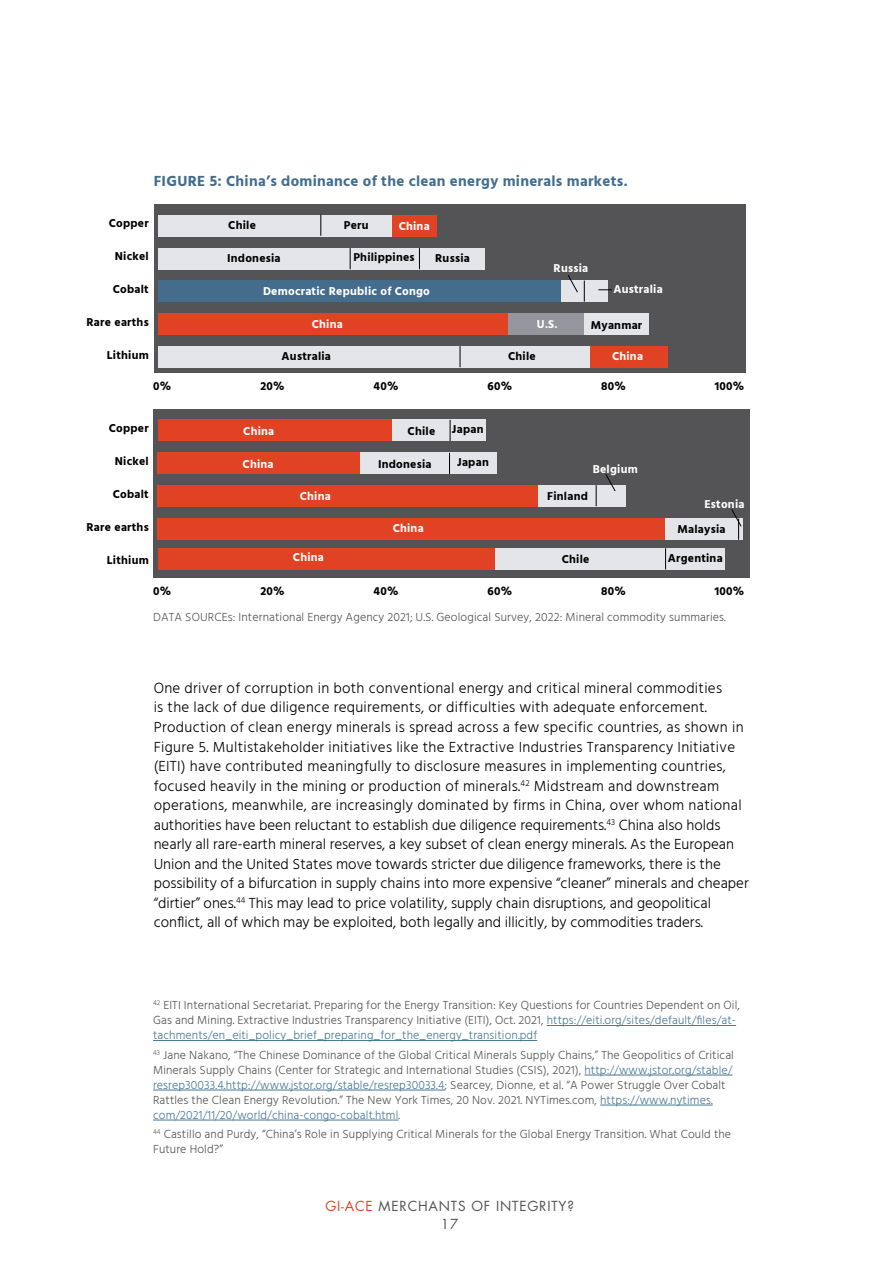
<style>
.page{position:relative;width:893px;height:1263px;background:#fff}
.page>*{position:absolute;margin:0;border:0;box-sizing:border-box;transform-origin:0 0}
.t1{font:300 15px/19.5px "Hind";letter-spacing:.02em;color:#000}
.t2{font:700 15px "Hind";letter-spacing:.02em;color:#446d8d}
.t3{font:13.5px/18px "Futura";letter-spacing:.06em;color:#545456;text-align:center}
.t4{font:300 12px/15px "Hind";letter-spacing:.01em;color:#545456}
.t5{font:700 11.7px "Hind";letter-spacing:.02em;color:#000}
.t6{font:700 11.7px "Hind";letter-spacing:.02em;color:#fff}
.s1{color:#477798}
.s2{color:#e14223}
</style>
<div class="page">
<hr style="left:547px;top:1025px;width:189px;height:1px;background:#477798">
<hr style="left:153px;top:1040px;width:384px;height:1px;background:#477798">
<hr style="left:584px;top:1075px;width:148px;height:1px;background:#477798">
<hr style="left:153px;top:1090px;width:292px;height:1px;background:#477798">
<hr style="left:600px;top:1105px;width:113px;height:1px;background:#477798">
<hr style="left:153px;top:1120px;width:246px;height:1px;background:#477798">
<div style="left:154px;top:204px;width:591px;height:169px;background:#545456"></div>
<div style="left:390px;top:215px;width:47px;height:21px;background:#e14223"></div>
<div style="left:158px;top:215px;width:233px;height:21px;background:#e4e5e8"></div>
<div style="left:158px;top:248px;width:326px;height:21px;background:#e4e5e8"></div>
<div style="left:589px;top:347px;width:79px;height:21px;background:#e14223"></div>
<div style="left:158px;top:347px;width:431px;height:21px;background:#e4e5e8"></div>
<div style="left:158px;top:281px;width:403px;height:21px;background:#446d8d"></div>
<div style="left:562px;top:281px;width:46px;height:21px;background:#e4e5e8"></div>
<div style="left:158px;top:314px;width:351px;height:21px;background:#e14223"></div>
<div style="left:508px;top:314px;width:76px;height:21px;background:#94959d"></div>
<div style="left:584px;top:314px;width:64px;height:21px;background:#e4e5e8"></div>
<svg style="left:460px;top:346px;width:1px;height:21px"></svg>
<svg style="left:584px;top:280px;width:1px;height:22px"></svg>
<svg style="left:350px;top:248px;width:1px;height:21px"></svg>
<svg style="left:419px;top:248px;width:1px;height:21px"></svg>
<svg style="left:321px;top:215px;width:1px;height:21px"></svg>
<svg style="left:567px;top:275px;width:11px;height:18px"></svg>
<svg style="left:598px;top:289px;width:14px;height:1px"></svg>
<div style="left:154px;top:409px;width:596px;height:169px;background:#545456"></div>
<div style="left:158px;top:518px;width:508px;height:21px;background:#e14223"></div>
<div style="left:665px;top:518px;width:77px;height:21px;background:#e4e5e8"></div>
<div style="left:158px;top:485px;width:381px;height:21px;background:#e14223"></div>
<div style="left:538px;top:485px;width:87px;height:21px;background:#e4e5e8"></div>
<svg style="left:596px;top:485px;width:1px;height:21px"></svg>
<svg style="left:731px;top:509px;width:11px;height:31px"></svg>
<svg style="left:605px;top:474px;width:11px;height:18px"></svg>
<div style="left:158px;top:548px;width:339px;height:21px;background:#e14223"></div>
<div style="left:496px;top:548px;width:229px;height:21px;background:#e4e5e8"></div>
<svg style="left:665px;top:548px;width:1px;height:21px"></svg>
<div style="left:158px;top:453px;width:203px;height:21px;background:#e14223"></div>
<div style="left:360px;top:453px;width:137px;height:21px;background:#e4e5e8"></div>
<svg style="left:449px;top:453px;width:1px;height:21px"></svg>
<div style="left:158px;top:420px;width:234px;height:21px;background:#e14223"></div>
<div style="left:392px;top:420px;width:94px;height:21px;background:#e4e5e8"></div>
<svg style="left:450px;top:420px;width:1px;height:21px"></svg>
<p class="t2" style="left:154px;top:172px;width:475px">FIGURE 5: China’s dominance of the clean energy minerals markets.</p>
<p class="t5" style="left:109px;top:217px;width:41px">Copper</p>
<p class="t5" style="left:115px;top:249px;width:36px">Nickel</p>
<p class="t5" style="left:113px;top:282px;width:38px">Cobalt</p>
<p class="t5" style="left:87px;top:315px;width:64px">Rare earths</p>
<p class="t5" style="left:107px;top:348px;width:43px">Lithium</p>
<p class="t6" style="left:612px;top:349px;width:33px">China</p>
<p class="t5" style="left:228px;top:218px;width:29px">Chile</p>
<p class="t5" style="left:344px;top:218px;width:26px">Peru</p>
<p class="t5" style="left:227px;top:251px;width:55px">Indonesia</p>
<p class="t5" style="left:353px;top:250px;width:63px">Philippines</p>
<p class="t6" style="left:399px;top:219px;width:33px">China</p>
<p class="t5" style="left:435px;top:251px;width:36px">Russia</p>
<p class="t6" style="left:554px;top:261px;width:36px">Russia</p>
<p class="t6" style="left:613px;top:283px;width:51px">Australia</p>
<p class="t5" style="left:591px;top:318px;width:53px">Myanmar</p>
<p class="t6" style="left:263px;top:284px;width:168px">Democratic Republic of Congo</p>
<p class="t6" style="left:312px;top:317px;width:33px">China</p>
<p class="t6" style="left:537px;top:317px;width:22px">U.S.</p>
<p class="t5" style="left:282px;top:349px;width:51px">Australia</p>
<p class="t5" style="left:508px;top:349px;width:29px">Chile</p>
<p class="t5" style="left:153px;top:379px;width:20px">0%</p>
<p class="t5" style="left:260px;top:379px;width:26px">20%</p>
<p class="t5" style="left:374px;top:379px;width:26px">40%</p>
<p class="t5" style="left:487px;top:379px;width:26px">60%</p>
<p class="t5" style="left:601px;top:379px;width:26px">80%</p>
<p class="t5" style="left:715px;top:379px;width:31px">100%</p>
<p class="t5" style="left:109px;top:421px;width:41px">Copper</p>
<p class="t5" style="left:115px;top:454px;width:36px">Nickel</p>
<p class="t5" style="left:113px;top:487px;width:38px">Cobalt</p>
<p class="t5" style="left:87px;top:520px;width:64px">Rare earths</p>
<p class="t5" style="left:107px;top:553px;width:43px">Lithium</p>
<p class="t6" style="left:243px;top:424px;width:33px">China</p>
<p class="t5" style="left:408px;top:424px;width:29px">Chile</p>
<p class="t5" style="left:452px;top:422px;width:33px">Japan</p>
<p class="t6" style="left:243px;top:457px;width:33px">China</p>
<p class="t5" style="left:378px;top:457px;width:55px">Indonesia</p>
<p class="t5" style="left:457px;top:455px;width:33px">Japan</p>
<p class="t6" style="left:593px;top:462px;width:47px">Belgium</p>
<p class="t6" style="left:300px;top:489px;width:33px">China</p>
<p class="t5" style="left:547px;top:489px;width:42px">Finland</p>
<p class="t6" style="left:704px;top:497px;width:42px">Estonia</p>
<p class="t6" style="left:393px;top:521px;width:33px">China</p>
<p class="t5" style="left:677px;top:522px;width:50px">Malaysia</p>
<p class="t6" style="left:293px;top:550px;width:33px">China</p>
<p class="t5" style="left:562px;top:552px;width:29px">Chile</p>
<p class="t5" style="left:668px;top:551px;width:56px">Argentina</p>
<p class="t5" style="left:153px;top:584px;width:20px">0%</p>
<p class="t5" style="left:260px;top:584px;width:26px">20%</p>
<p class="t5" style="left:374px;top:584px;width:26px">40%</p>
<p class="t5" style="left:487px;top:584px;width:26px">60%</p>
<p class="t5" style="left:601px;top:584px;width:26px">80%</p>
<p class="t5" style="left:715px;top:584px;width:31px">100%</p>
<p class="t4" style="left:153px;top:610px;width:574px">DATA SOURCEs: International Energy Agency 2021; U.S. Geological Survey, 2022: Mineral commodity summaries.</p>
<p class="t1" style="left:154px;top:679px;width:597px">One driver of corruption in both conventional energy and critical mineral commodities<br>is the lack of due diligence requirements, or difficulties with adequate enforcement.<br>Production of clean energy minerals is spread across a few specific countries, as shown in Figure 5. Multistakeholder initiatives like the Extractive Industries Transparency Initiative (EITI) have contributed meaningfully to disclosure measures in implementing countries, focused heavily in the mining or production of minerals.<sup>42</sup> Midstream and downstream operations, meanwhile, are increasingly dominated by firms in China, over whom national authorities have been reluctant to establish due diligence requirements.<sup>43</sup> China also holds nearly all rare-earth mineral reserves, a key subset of clean energy minerals. As the European Union and the United States move towards stricter due diligence frameworks, there is the possibility of a bifurcation in supply chains into more expensive “cleaner” minerals and cheaper “dirtier” ones.<sup>44</sup> This may lead to price volatility, supply chain disruptions, and geopolitical conflict, all of which may be exploited, both legally and illicitly, by commodities traders.</p>
<p class="t4" style="left:153px;top:998px;width:588px"><sup>42</sup> EITI International Secretariat. Preparing for the Energy Transition: Key Questions for Countries Dependent on Oil,<br>Gas and Mining. Extractive Industries Transparency Initiative (EITI), Oct. 2021, <span class="s1">https://eiti.org/sites/default/files/at&shy;tachments/en_eiti_policy_brief_preparing_for_the_energy_transition.pdf</span></p>
<p class="t4" style="left:153px;top:1048px;width:582px"><sup>43</sup> Jane Nakano, “The Chinese Dominance of the Global Critical Minerals Supply Chains,” The Geopolitics of Critical Minerals Supply Chains (Center for Strategic and International Studies (CSIS), 2021), <span class="s1">http://www.jstor.org/stable/ resrep30033.4.http://www.jstor.org/stable/resrep30033.4</span>; Searcey, Dionne, et al. “A Power Struggle Over Cobalt Rattles the Clean Energy Revolution.” The New York Times, 20 Nov. 2021. NYTimes.com, <span class="s1">https://www.nytimes. com/2021/11/20/world/china-congo-cobalt.html</span>.</p>
<p class="t4" style="left:153px;top:1127px;width:580px"><sup>44</sup> Castillo and Purdy, “China’s Role in Supplying Critical Minerals for the Global Energy Transition. What Could the<br>Future Hold?”</p>
<p class="t3" style="left:325px;top:1197px;width:250px"><span class="s2">GI-ACE</span> MERCHANTS OF INTEGRITY?<br>17</p>
</div>
